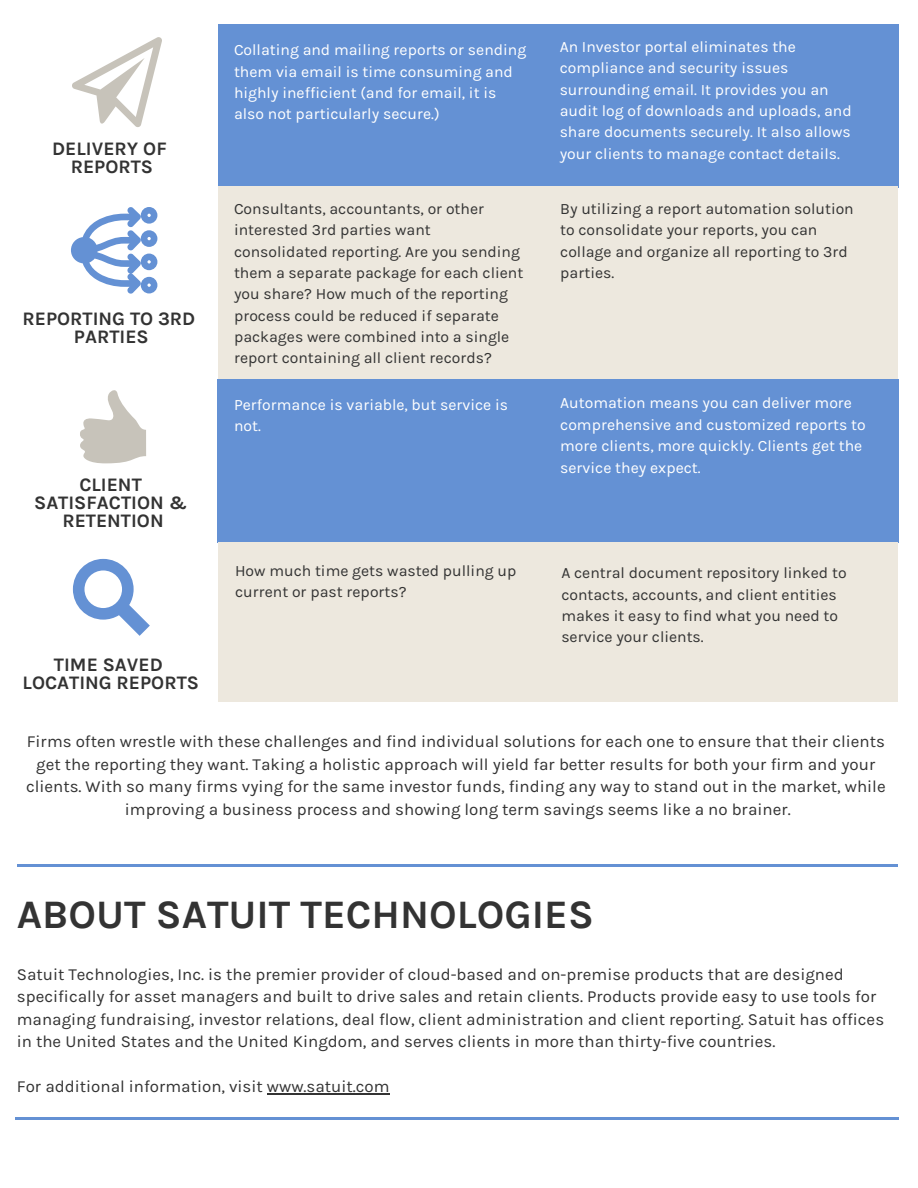
<style>
.page{position:relative;width:918px;height:1188px;background:#fff}
.page>*{position:absolute;margin:0;border:0;box-sizing:border-box;transform-origin:0 0}
.t1{font:700 40.5px "Karla";color:#333}
.t2{font:700 19.2px/18px "Karla";color:#333;text-align:center}
.t3{font:16.8px/22.5px "Karla";color:#333;text-align:center}
.t4{font:15.75px/21.3px "Karla";color:#333}
.t5{font:15.75px/21.3px "Karla";color:#fff}
</style>
<div class="page">
<div style="left:217px;top:379px;width:682px;height:163px;background:#6491d4"></div>
<div style="left:218px;top:542px;width:680px;height:160px;background:#ede8de"></div>
<svg style="left:73px;top:559px;width:77px;height:77px"></svg>
<svg style="left:80px;top:390px;width:66px;height:73px"></svg>
<div style="left:218px;top:25px;width:681px;height:163px;background:#6491d4"></div>
<div style="left:218px;top:187px;width:680px;height:192px;background:#ede8de"></div>
<svg style="left:72px;top:37px;width:90px;height:90px"></svg>
<svg style="left:71px;top:207px;width:86px;height:87px"></svg>
<hr style="left:267px;top:1093px;width:123px;height:2px;background:#333">
<hr style="left:17px;top:864px;width:881px;height:2px;background:#6491d4">
<hr style="left:16px;top:1117px;width:883px;height:2px;background:#6491d4">
<p class="t2" style="left:52px;top:140px;width:116px">DELIVERY OF<br>REPORTS</p>
<p class="t2" style="left:23px;top:310px;width:174px">REPORTING TO 3RD<br>PARTIES</p>
<p class="t2" style="left:34px;top:475px;width:154px">CLIENT<br>SATISFACTION &amp;<br>RETENTION</p>
<p class="t2" style="left:23px;top:655px;width:178px">TIME SAVED<br>LOCATING REPORTS</p>
<p class="t5" style="left:234px;top:39px;width:294px">Collating and mailing reports or sending them via email is time consuming and highly inefficient (and for email, it is also not particularly secure.)</p>
<p class="t5" style="left:560px;top:36px;width:294px">An Investor portal eliminates the compliance and security issues surrounding email. It provides you an audit log of downloads and uploads, and share documents securely. It also allows your clients to manage contact details.</p>
<p class="t4" style="left:234px;top:198px;width:291px">Consultants, accountants, or other interested 3rd parties want consolidated reporting. Are you sending them a separate package for each client you share? How much of the reporting process could be reduced if separate packages were combined into a single report containing all client records?</p>
<p class="t4" style="left:560px;top:198px;width:295px">By utilizing a report automation solution to consolidate your reports, you can collage and organize all reporting to 3rd parties.</p>
<p class="t5" style="left:234px;top:394px;width:276px">Performance is variable, but service is not.</p>
<p class="t5" style="left:560px;top:393px;width:307px">Automation means you can deliver more comprehensive and customized reports to more clients, more quickly. Clients get the service they expect.</p>
<p class="t4" style="left:235px;top:560px;width:283px">How much time gets wasted pulling up current or past reports?</p>
<p class="t4" style="left:561px;top:563px;width:287px">A central document repository linked to contacts, accounts, and client entities makes it easy to find what you need to service your clients.</p>
<p class="t3" style="left:26px;top:730px;width:861px">Firms often wrestle with these challenges and find individual solutions for each one to ensure that their clients get the reporting they want. Taking a holistic approach will yield far better results for both your firm and your clients. With so many firms vying for the same investor funds, finding any way to stand out in the market, while improving a business process and showing long term savings seems like a no brainer.</p>
<h1 class="t1" style="left:17px;top:891px;width:579px">ABOUT SATUIT TECHNOLOGIES</h1>
<p class="t3" style="left:17px;top:963px;width:869px;text-align:left">Satuit Technologies, Inc. is the premier provider of cloud-based and on-premise products that are designed specifically for asset managers and built to drive sales and retain clients. Products provide easy to use tools for managing fundraising, investor relations, deal flow, client administration and client reporting. Satuit has offices in the United States and the United Kingdom, and serves clients in more than thirty-five countries.</p>
<p class="t3" style="left:17px;top:1076px;width:374px">For additional information, visit www.satuit.com</p>
</div>
